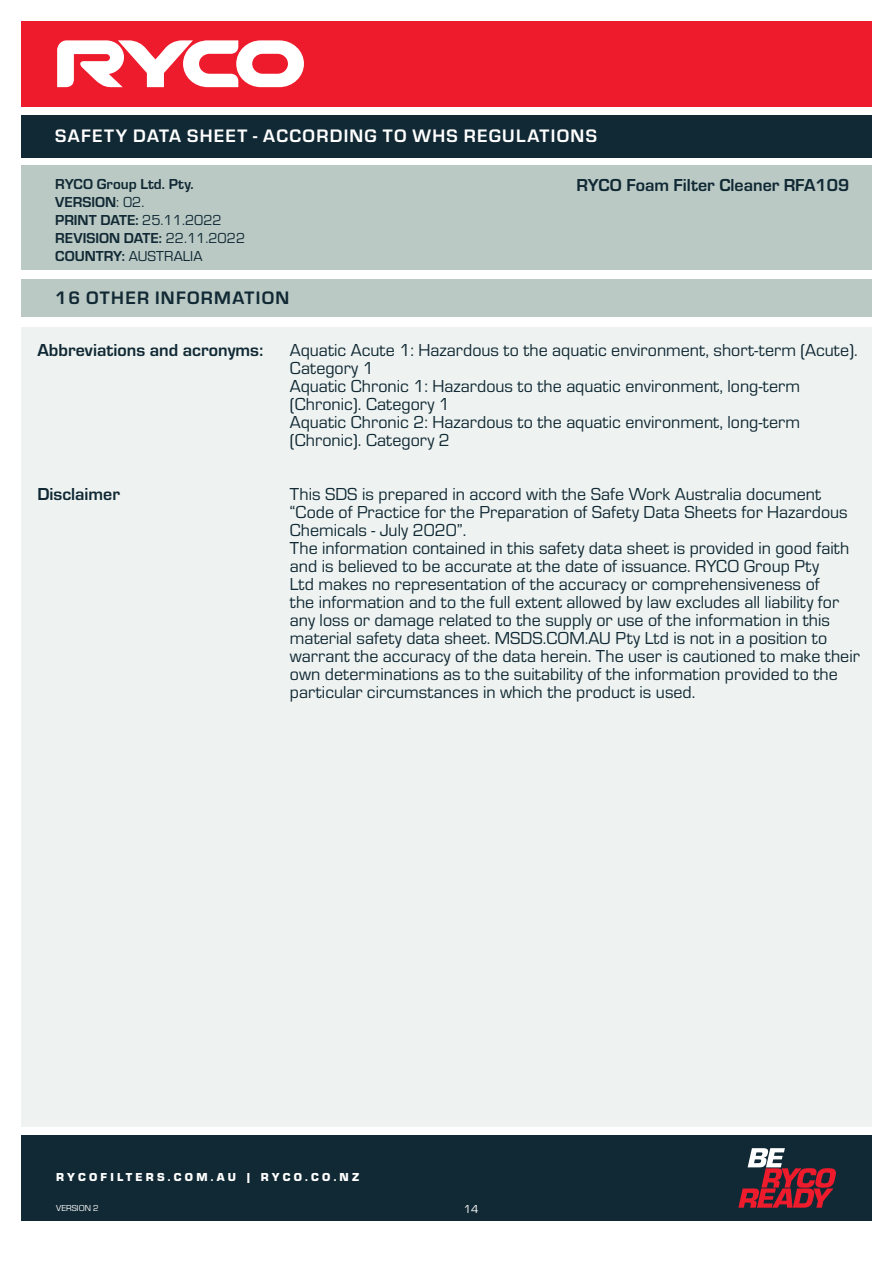
<style>
.page{position:relative;width:893px;height:1263px;background:#fff}
.page>*{position:absolute;margin:0;border:0;box-sizing:border-box;transform-origin:0 0}
.t1{font:700 18.75px "Eurostile";letter-spacing:.07em;color:#fff}
.t2{font:700 18.75px "Eurostile";letter-spacing:.07em;color:#112934}
.Text{font:18px/18px "Eurostile";color:#112934}
.Bold_Text{font:700 18px "Eurostile";color:#112934}
.Text-2{font:700 18px "Eurostile";color:#112934}
.t3{font:700 15px "Eurostile";color:#112934}
.t4{font:15px "Eurostile";letter-spacing:.005em;color:#112934}
.t5{font:900 12px "Eurostile";letter-spacing:.27em;color:#fff}
.t6{font:12px "Eurostile";color:#fff}
.t7{font:9px "Eurostile";color:#fff}
.s1{font-weight:400}
.s2{font-weight:700}
</style>
<div class="page">
<div style="left:21px;top:21px;width:851px;height:85px;background:#ee1b2d"></div>
<svg style="left:57px;top:40px;width:247px;height:48px"></svg>
<div style="left:21px;top:115px;width:851px;height:42px;background:#112934"></div>
<div style="left:21px;top:1135px;width:851px;height:85px;background:#112934"></div>
<svg style="left:738px;top:1148px;width:98px;height:60px"></svg>
<div style="left:21px;top:166px;width:851px;height:104px;background:#bac9c4"></div>
<div style="left:21px;top:327px;width:851px;height:800px;background:#eef3f1"></div>
<div style="left:21px;top:279px;width:851px;height:37px;background:#bac9c4"></div>
<p class="t1" style="left:55px;top:123px;width:543px">SAFETY DATA SHEET - ACCORDING TO WHS REGULATIONS</p>
<p class="t3" style="left:55px;top:173px;width:140px">RYCO Group Ltd. Pty.</p>
<p class="t3" style="left:55px;top:191px;width:91px">VERSION<span class="s1">: 02.</span></p>
<p class="t3" style="left:55px;top:209px;width:168px">PRINT DATE: <span class="s1">25.11.2022</span></p>
<p class="t3" style="left:55px;top:227px;width:191px">REVISION DATE: <span class="s1">22.11.2022</span></p>
<p class="t4" style="left:55px;top:245px;width:149px"><span class="s2">COUNTRY:</span> AUSTRALIA</p>
<p class="Text-2" style="left:577px;top:172px;width:274px">RYCO Foam Filter Cleaner RFA109</p>
<p class="t2" style="left:55px;top:284px;width:236px">16 OTHER INFORMATION</p>
<p class="Bold_Text" style="left:37px;top:337px;width:228px">Abbreviations and acronyms:</p>
<p class="Bold_Text" style="left:37px;top:481px;width:84px">Disclaimer</p>
<p class="Text" style="left:290px;top:340px;width:569px">Aquatic Acute 1: Hazardous to the aquatic environment, short-term (Acute).<br>Category 1</p>
<p class="Text" style="left:290px;top:376px;width:512px">Aquatic Chronic 1: Hazardous to the aquatic environment, long-term (Chronic). Category 1</p>
<p class="Text" style="left:290px;top:412px;width:512px">Aquatic Chronic 2: Hazardous to the aquatic environment, long-term (Chronic). Category 2</p>
<p class="Text" style="left:290px;top:484px;width:559px">This SDS is prepared in accord with the Safe Work Australia document “Code of Practice for the Preparation of Safety Data Sheets for Hazardous<br>Chemicals - July 2020”.</p>
<p class="Text" style="left:290px;top:538px;width:571px">The information contained in this safety data sheet is provided in good faith and is believed to be accurate at the date of issuance. RYCO Group Pty<br>Ltd makes no representation of the accuracy or comprehensiveness of<br>the information and to the full extent allowed by law excludes all liability for any loss or damage related to the supply or use of the information in this material safety data sheet. MSDS.COM.AU Pty Ltd is not in a position to warrant the accuracy of the data herein. The user is cautioned to make their own determinations as to the suitability of the information provided to the particular circumstances in which the product is used.</p>
<p class="t5" style="left:56px;top:1168px;width:304px">RYCOFILTERS.COM.AU | RYCO.CO.NZ</p>
<p class="t7" style="left:56px;top:1201px;width:44px">VERSION 2</p>
<p class="t6" style="left:464px;top:1200px;width:16px">14</p>
</div>
